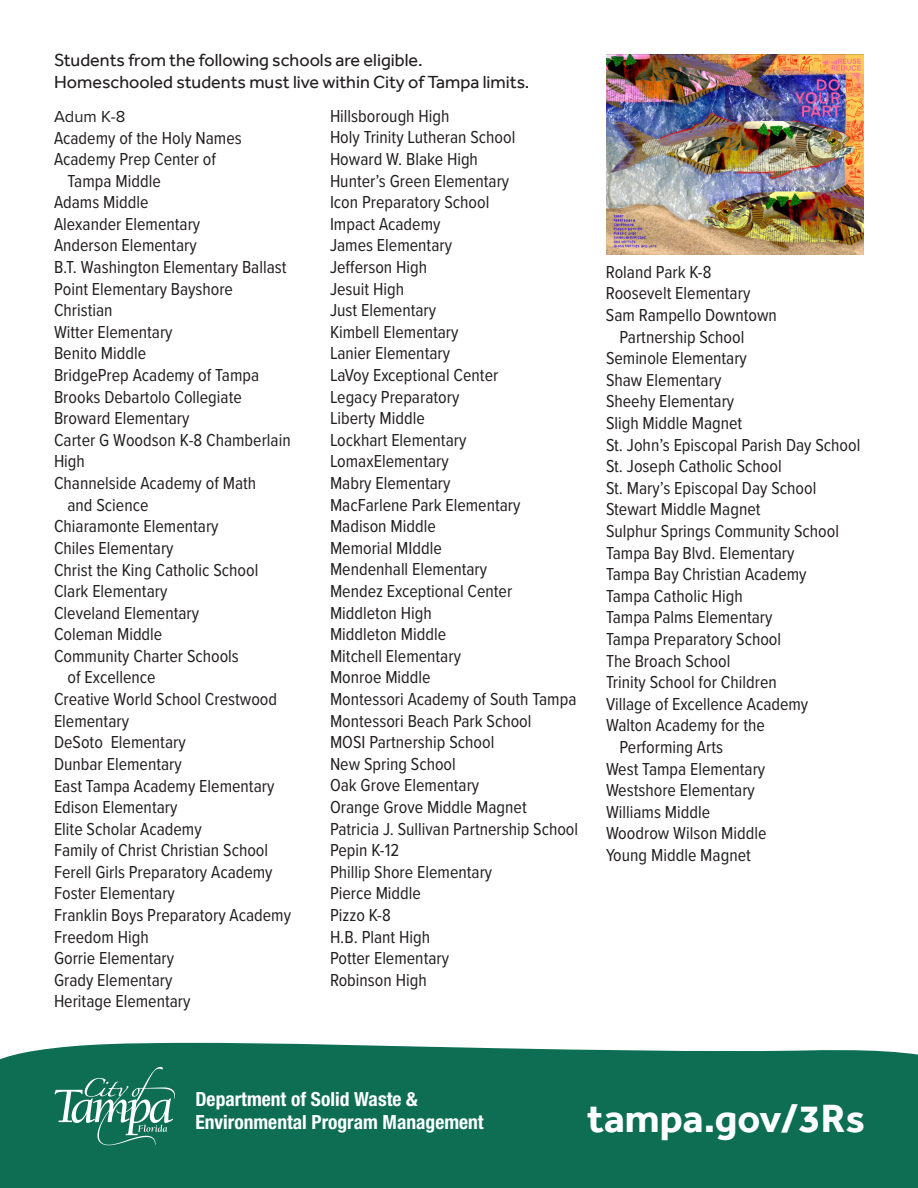
<style>
.page{position:relative;width:918px;height:1188px;background:#fff}
.page>*{position:absolute;margin:0;border:0;box-sizing:border-box;transform-origin:0 0}
.t1{font:700 40.5px "Effra";color:#fff}
.t2{font:700 condensed 19.5px/23.4px "Helvetica Neue LT Std";color:#fff}
.School_Names{font:18px/21.6px "Proxima Nova Cond";color:#231f20}
.body_-_black{font:18px/21.6px "Effra";color:#231f20}
.School_Names-2{font:16.5px "Proxima Nova";color:#231f20}
</style>
<div class="page">
<div style="left:0;top:1043px;width:918px;height:145px;background:#0d6e53"></div>
<svg style="left:55px;top:1067px;width:120px;height:78px;background:#388771"></svg>
<img style="left:606px;top:54px;width:258px;height:200px">
<p class="body_-_black" style="left:54px;top:49px;width:477px">Students from the following schools are eligible.<br>Homeschooled students must live within City of Tampa limits.</p>
<p class="School_Names-2" style="left:54px;top:104px;width:73px">Adum K-8</p>
<p class="School_Names" style="left:54px;top:126px;width:189px">Academy of the Holy Names</p>
<p class="School_Names" style="left:54px;top:147px;width:164px">Academy Prep Center of</p>
<p class="School_Names" style="left:68px;top:169px;width:95px">Tampa Middle</p>
<p class="School_Names" style="left:54px;top:191px;width:96px">Adams Middle</p>
<p class="School_Names" style="left:54px;top:212px;width:148px">Alexander Elementary</p>
<p class="School_Names" style="left:54px;top:234px;width:144px">Anderson Elementary</p>
<p class="School_Names" style="left:54px;top:256px;width:234px">B.T. Washington Elementary Ballast</p>
<p class="School_Names" style="left:54px;top:277px;width:181px">Point Elementary Bayshore</p>
<p class="School_Names" style="left:54px;top:299px;width:60px">Christian</p>
<p class="School_Names" style="left:54px;top:320px;width:120px">Witter Elementary</p>
<p class="School_Names" style="left:54px;top:342px;width:94px">Benito Middle</p>
<p class="School_Names" style="left:54px;top:363px;width:207px">BridgePrep Academy of Tampa</p>
<p class="School_Names" style="left:54px;top:385px;width:189px">Brooks Debartolo Collegiate</p>
<p class="School_Names" style="left:54px;top:407px;width:137px">Broward Elementary</p>
<p class="School_Names" style="left:54px;top:429px;width:238px">Carter G Woodson K-8 Chamberlain</p>
<p class="School_Names" style="left:54px;top:450px;width:32px">High</p>
<p class="School_Names" style="left:54px;top:471px;width:204px">Channelside Academy of Math</p>
<p class="School_Names" style="left:68px;top:493px;width:82px">and Science</p>
<p class="School_Names" style="left:54px;top:515px;width:166px">Chiaramonte Elementary</p>
<p class="School_Names" style="left:54px;top:536px;width:121px">Chiles Elementary</p>
<p class="School_Names" style="left:54px;top:558px;width:206px">Christ the King Catholic School</p>
<p class="School_Names" style="left:54px;top:579px;width:115px">Clark Elementary</p>
<p class="School_Names" style="left:54px;top:601px;width:147px">Cleveland Elementary</p>
<p class="School_Names" style="left:54px;top:623px;width:110px">Coleman Middle</p>
<p class="School_Names" style="left:54px;top:644px;width:186px">Community Charter Schools</p>
<p class="School_Names" style="left:68px;top:666px;width:90px">of Excellence</p>
<p class="School_Names" style="left:54px;top:688px;width:225px">Creative World School Crestwood</p>
<p class="School_Names" style="left:54px;top:709px;width:77px">Elementary</p>
<p class="School_Names" style="left:54px;top:731px;width:133px">DeSoto Elementary</p>
<p class="School_Names" style="left:54px;top:752px;width:129px">Dunbar Elementary</p>
<p class="School_Names" style="left:54px;top:774px;width:222px">East Tampa Academy Elementary</p>
<p class="School_Names" style="left:54px;top:795px;width:125px">Edison Elementary</p>
<p class="School_Names" style="left:54px;top:817px;width:149px">Elite Scholar Academy</p>
<p class="School_Names" style="left:54px;top:839px;width:216px">Family of Christ Christian School</p>
<p class="School_Names" style="left:54px;top:861px;width:220px">Ferell Girls Preparatory Academy</p>
<p class="School_Names" style="left:54px;top:882px;width:122px">Foster Elementary</p>
<p class="School_Names" style="left:54px;top:904px;width:239px">Franklin Boys Preparatory Academy</p>
<p class="School_Names" style="left:54px;top:925px;width:96px">Freedom High</p>
<p class="School_Names" style="left:54px;top:947px;width:122px">Gorrie Elementary</p>
<p class="School_Names" style="left:54px;top:968px;width:120px">Grady Elementary</p>
<p class="School_Names" style="left:54px;top:990px;width:138px">Heritage Elementary</p>
<p class="School_Names" style="left:330px;top:104px;width:121px">Hillsborough High</p>
<p class="School_Names" style="left:330px;top:126px;width:187px">Holy Trinity Lutheran School</p>
<p class="School_Names" style="left:330px;top:147px;width:150px">Howard W. Blake High</p>
<p class="School_Names" style="left:330px;top:169px;width:181px">Hunter’s Green Elementary</p>
<p class="School_Names" style="left:330px;top:191px;width:161px">Icon Preparatory School</p>
<p class="School_Names" style="left:330px;top:212px;width:112px">Impact Academy</p>
<p class="School_Names" style="left:330px;top:234px;width:124px">James Elementary</p>
<p class="School_Names" style="left:330px;top:255px;width:99px">Jefferson High</p>
<p class="School_Names" style="left:330px;top:277px;width:76px">Jesuit High</p>
<p class="School_Names" style="left:330px;top:299px;width:108px">Just Elementary</p>
<p class="School_Names" style="left:330px;top:320px;width:130px">Kimbell Elementary</p>
<p class="School_Names" style="left:330px;top:342px;width:122px">Lanier Elementary</p>
<p class="School_Names" style="left:330px;top:363px;width:170px">LaVoy Exceptional Center</p>
<p class="School_Names" style="left:330px;top:385px;width:131px">Legacy Preparatory</p>
<p class="School_Names" style="left:330px;top:407px;width:96px">Liberty Middle</p>
<p class="School_Names" style="left:330px;top:428px;width:138px">Lockhart Elementary</p>
<p class="School_Names" style="left:330px;top:450px;width:120px">LomaxElementary</p>
<p class="School_Names" style="left:330px;top:471px;width:122px">Mabry Elementary</p>
<p class="School_Names" style="left:330px;top:493px;width:192px">MacFarlene Park Elementary</p>
<p class="School_Names" style="left:330px;top:515px;width:107px">Madison Middle</p>
<p class="School_Names" style="left:330px;top:536px;width:113px">Memorial MIddle</p>
<p class="School_Names" style="left:330px;top:558px;width:159px">Mendenhall Elementary</p>
<p class="School_Names" style="left:330px;top:579px;width:184px">Mendez Exceptional Center</p>
<p class="School_Names" style="left:330px;top:601px;width:103px">Middleton High</p>
<p class="School_Names" style="left:330px;top:623px;width:118px">Middleton Middle</p>
<p class="School_Names" style="left:330px;top:644px;width:133px">Mitchell Elementary</p>
<p class="School_Names" style="left:330px;top:666px;width:102px">Monroe Middle</p>
<p class="School_Names" style="left:330px;top:687px;width:248px">Montessori Academy of South Tampa</p>
<p class="School_Names" style="left:330px;top:709px;width:203px">Montessori Beach Park School</p>
<p class="School_Names" style="left:330px;top:731px;width:166px">MOSI Partnership School</p>
<p class="School_Names" style="left:330px;top:752px;width:127px">New Spring School</p>
<p class="School_Names" style="left:330px;top:774px;width:151px">Oak Grove Elementary</p>
<p class="School_Names" style="left:330px;top:795px;width:198px">Orange Grove Middle Magnet</p>
<p class="School_Names" style="left:330px;top:817px;width:250px">Patricia J. Sullivan Partnership School</p>
<p class="School_Names" style="left:330px;top:839px;width:71px">Pepin K-12</p>
<p class="School_Names" style="left:330px;top:860px;width:164px">Phillip Shore Elementary</p>
<p class="School_Names" style="left:330px;top:882px;width:92px">Pierce Middle</p>
<p class="School_Names" style="left:330px;top:903px;width:62px">Pizzo K-8</p>
<p class="School_Names" style="left:330px;top:925px;width:102px">H.B. Plant High</p>
<p class="School_Names" style="left:330px;top:947px;width:121px">Potter Elementary</p>
<p class="School_Names" style="left:330px;top:968px;width:98px">Robinson High</p>
<p class="School_Names" style="left:606px;top:260px;width:107px">Roland Park K-8</p>
<p class="School_Names" style="left:606px;top:282px;width:146px">Roosevelt Elementary</p>
<p class="School_Names" style="left:620px;top:303px;width:159px;text-indent:-14px">Sam Rampello Downtown<br>Partnership School</p>
<p class="School_Names" style="left:606px;top:347px;width:142px">Seminole Elementary</p>
<p class="School_Names" style="left:606px;top:368px;width:117px">Shaw Elementary</p>
<p class="School_Names" style="left:606px;top:390px;width:130px">Sheehy Elementary</p>
<p class="School_Names" style="left:606px;top:411px;width:138px">Sligh Middle Magnet</p>
<p class="School_Names" style="left:606px;top:433px;width:256px">St. John’s Episcopal Parish Day School</p>
<p class="School_Names" style="left:606px;top:455px;width:177px">St. Joseph Catholic School</p>
<p class="School_Names" style="left:606px;top:476px;width:212px">St. Mary’s Episcopal Day School</p>
<p class="School_Names" style="left:606px;top:498px;width:156px">Stewart Middle Magnet</p>
<p class="School_Names" style="left:606px;top:519px;width:235px">Sulphur Springs Community School</p>
<p class="School_Names" style="left:606px;top:541px;width:190px">Tampa Bay Blvd. Elementary</p>
<p class="School_Names" style="left:606px;top:563px;width:202px">Tampa Bay Christian Academy</p>
<p class="School_Names" style="left:606px;top:584px;width:138px">Tampa Catholic High</p>
<p class="School_Names" style="left:606px;top:606px;width:168px">Tampa Palms Elementary</p>
<p class="School_Names" style="left:606px;top:627px;width:177px">Tampa Preparatory School</p>
<p class="School_Names" style="left:606px;top:649px;width:126px">The Broach School</p>
<p class="School_Names" style="left:606px;top:671px;width:172px">Trinity School for Children</p>
<p class="School_Names" style="left:606px;top:692px;width:204px">Village of Excellence Academy</p>
<p class="School_Names" style="left:620px;top:714px;width:147px;text-indent:-14px">Walton Academy for the<br>Performing Arts</p>
<p class="School_Names" style="left:606px;top:757px;width:161px">West Tampa Elementary</p>
<p class="School_Names" style="left:606px;top:779px;width:150px">Westshore Elementary</p>
<p class="School_Names" style="left:606px;top:800px;width:106px">Williams Middle</p>
<p class="School_Names" style="left:606px;top:822px;width:162px">Woodrow Wilson Middle</p>
<p class="School_Names" style="left:606px;top:843px;width:146px">Young Middle Magnet</p>
<p class="t2" style="left:195px;top:1087px;width:290px">Department of Solid Waste &amp;<br>Environmental Program Management</p>
<p class="t1" style="left:587px;top:1094px;width:279px">tampa.gov/3Rs</p>
</div>
